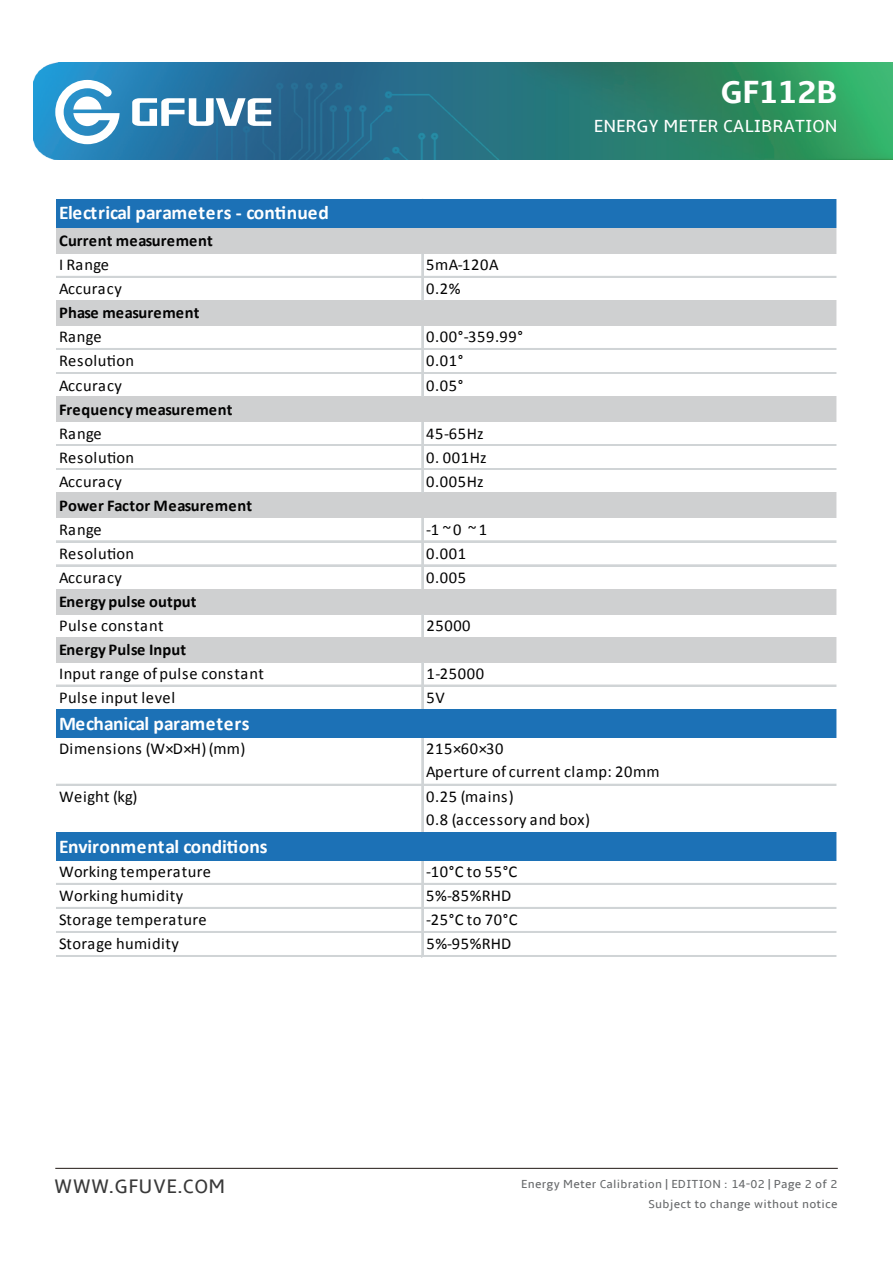
<style>
.page{position:relative;width:893px;height:1263px;background:#fff}
.page>*{position:absolute;margin:0;border:0;box-sizing:border-box;transform-origin:0 0}
.t1{font:700 33px "Amble";color:#fff}
.t2{font:20.1px "Amble";letter-spacing:.02em;color:#393939}
.t3{font:700 19.5px "Calibri";color:#fff}
.t4{font:18px "Amble";color:#fff}
.t5{font:16.5px/22.5px "Calibri";letter-spacing:.03em;color:#030303}
.t6{font:700 16.5px "Calibri";letter-spacing:.01em;color:#030303}
.t7{font:12px/19.8px "Amble";letter-spacing:.02em;color:#67696b;text-align:right}
</style>
<div class="page">
<div style="left:56px;top:200px;width:782px;height:30px;background:#1c71b6"></div>
<div style="left:56px;top:228px;width:782px;height:26px;background:#cfd0d1"></div>
<div style="left:56px;top:300px;width:782px;height:26px;background:#cfd0d1"></div>
<div style="left:56px;top:396px;width:782px;height:26px;background:#cfd0d1"></div>
<div style="left:56px;top:493px;width:782px;height:25px;background:#cfd0d1"></div>
<div style="left:56px;top:589px;width:782px;height:25px;background:#cfd0d1"></div>
<div style="left:56px;top:637px;width:782px;height:25px;background:#cfd0d1"></div>
<div style="left:56px;top:709px;width:782px;height:29px;background:#1c71b6"></div>
<div style="left:56px;top:832px;width:782px;height:29px;background:#1c71b6"></div>
<hr style="left:56px;top:276px;width:781px;height:2px;background:#d0d4d6">
<hr style="left:421px;top:254px;width:1px;height:46px;background:#d0d4d6">
<hr style="left:422px;top:254px;width:1px;height:46px;background:#d0d4d6">
<hr style="left:56px;top:348px;width:781px;height:2px;background:#d0d4d6">
<hr style="left:56px;top:372px;width:781px;height:2px;background:#d0d4d6">
<hr style="left:421px;top:326px;width:1px;height:70px;background:#d0d4d6">
<hr style="left:422px;top:326px;width:1px;height:70px;background:#d0d4d6">
<hr style="left:56px;top:444px;width:781px;height:1px;background:#d0d4d6">
<hr style="left:56px;top:445px;width:781px;height:1px;background:#d0d4d6">
<hr style="left:56px;top:468px;width:781px;height:1px;background:#d0d4d6">
<hr style="left:56px;top:469px;width:781px;height:1px;background:#d0d4d6">
<hr style="left:421px;top:422px;width:1px;height:71px;background:#d0d4d6">
<hr style="left:422px;top:422px;width:1px;height:71px;background:#d0d4d6">
<hr style="left:56px;top:540px;width:781px;height:1px;background:#d0d4d6">
<hr style="left:56px;top:541px;width:781px;height:1px;background:#d0d4d6">
<hr style="left:56px;top:565px;width:781px;height:1px;background:#d0d4d6">
<hr style="left:421px;top:518px;width:1px;height:71px;background:#d0d4d6">
<hr style="left:422px;top:518px;width:1px;height:71px;background:#d0d4d6">
<svg style="left:421px;top:614px;width:2px;height:23px"></svg>
<hr style="left:56px;top:685px;width:781px;height:1px;background:#d0d4d6">
<hr style="left:421px;top:662px;width:1px;height:47px;background:#d0d4d6">
<hr style="left:422px;top:662px;width:1px;height:47px;background:#d0d4d6">
<hr style="left:56px;top:784px;width:781px;height:2px;background:#d0d4d6">
<hr style="left:421px;top:738px;width:1px;height:94px;background:#d0d4d6">
<hr style="left:422px;top:738px;width:1px;height:94px;background:#d0d4d6">
<hr style="left:56px;top:883px;width:781px;height:2px;background:#d0d4d6">
<hr style="left:56px;top:907px;width:781px;height:2px;background:#d0d4d6">
<hr style="left:56px;top:931px;width:781px;height:2px;background:#d0d4d6">
<hr style="left:56px;top:955px;width:781px;height:2px;background:#d0d4d6">
<hr style="left:421px;top:861px;width:1px;height:96px;background:#d0d4d6">
<hr style="left:422px;top:861px;width:1px;height:96px;background:#d0d4d6">
<img style="left:33px;top:63px;width:860px;height:97px">
<svg style="left:55px;top:80px;width:65px;height:64px"></svg>
<svg style="left:132px;top:98px;width:139px;height:28px"></svg>
<hr style="left:55px;top:1168px;width:783px;height:1px;background:#211814">
<hr style="left:837px;top:198px;width:3px;height:801px;background:#fff">
<h1 class="t1" style="left:720px;top:73px;width:119px">GF112B</h1>
<p class="t4" style="left:594px;top:116px;width:245px">ENERGY METER CALIBRATION</p>
<p class="t3" style="left:59px;top:200px;width:271px">Electrical parameters - continued</p>
<p class="t6" style="left:59px;top:230px;width:155px">Current measurement</p>
<p class="t5" style="left:59px;top:254px;width:52px">I Range</p>
<p class="t5" style="left:426px;top:254px;width:74px">5mA-120A</p>
<p class="t5" style="left:59px;top:278px;width:64px">Accuracy</p>
<p class="t5" style="left:426px;top:278px;width:36px">0.2%</p>
<p class="t6" style="left:59px;top:302px;width:142px">Phase measurement</p>
<p class="t5" style="left:59px;top:326px;width:44px">Range</p>
<p class="t5" style="left:426px;top:326px;width:98px">0.00°-359.99°</p>
<p class="t5" style="left:59px;top:350px;width:77px">Resolution</p>
<p class="t5" style="left:426px;top:350px;width:39px">0.01°</p>
<p class="t5" style="left:59px;top:374px;width:64px">Accuracy</p>
<p class="t5" style="left:426px;top:374px;width:39px">0.05°</p>
<p class="t6" style="left:59px;top:398px;width:175px">Frequency measurement</p>
<p class="t5" style="left:59px;top:422px;width:44px">Range</p>
<p class="t5" style="left:426px;top:422px;width:59px">45-65Hz</p>
<p class="t5" style="left:59px;top:446px;width:77px">Resolution</p>
<p class="t5" style="left:426px;top:446px;width:62px">0. 001Hz</p>
<p class="t5" style="left:59px;top:470px;width:64px">Accuracy</p>
<p class="t5" style="left:426px;top:470px;width:59px">0.005Hz</p>
<p class="t6" style="left:59px;top:495px;width:194px">Power Factor Measurement</p>
<p class="t5" style="left:59px;top:518px;width:44px">Range</p>
<p class="t5" style="left:426px;top:518px;width:62px">-1~0 ~1</p>
<p class="t5" style="left:59px;top:542px;width:77px">Resolution</p>
<p class="t5" style="left:426px;top:542px;width:41px">0.001</p>
<p class="t5" style="left:59px;top:566px;width:64px">Accuracy</p>
<p class="t5" style="left:426px;top:566px;width:41px">0.005</p>
<p class="t6" style="left:59px;top:591px;width:139px">Energy pulse output</p>
<p class="t5" style="left:59px;top:614px;width:106px">Pulse constant</p>
<p class="t5" style="left:426px;top:614px;width:46px">25000</p>
<p class="t6" style="left:59px;top:639px;width:129px">Energy Pulse Input</p>
<p class="t5" style="left:59px;top:662px;width:206px">Input range of pulse constant</p>
<p class="t5" style="left:426px;top:662px;width:59px">1-25000</p>
<p class="t5" style="left:59px;top:686px;width:118px">Pulse input level</p>
<p class="t5" style="left:426px;top:686px;width:20px">5V</p>
<p class="t3" style="left:59px;top:711px;width:192px">Mechanical parameters</p>
<p class="t5" style="left:59px;top:737px;width:188px">Dimensions (W×D×H) (mm)</p>
<p class="t5" style="left:426px;top:737px;width:235px">215×60×30<br>Aperture of current clamp: 20mm</p>
<p class="t5" style="left:59px;top:785px;width:80px">Weight (kg)</p>
<p class="t5" style="left:426px;top:785px;width:165px">0.25 (mains)<br>0.8 (accessory and box)</p>
<p class="t3" style="left:59px;top:834px;width:210px">Environmental conditions</p>
<p class="t5" style="left:59px;top:861px;width:154px">Working temperature</p>
<p class="t5" style="left:426px;top:861px;width:93px">-10°C to 55°C</p>
<p class="t5" style="left:59px;top:885px;width:126px">Working humidity</p>
<p class="t5" style="left:426px;top:885px;width:87px">5%-85%RHD</p>
<p class="t5" style="left:59px;top:909px;width:149px">Storage temperature</p>
<p class="t5" style="left:426px;top:909px;width:93px">-25°C to 70°C</p>
<p class="t5" style="left:59px;top:933px;width:121px">Storage humidity</p>
<p class="t5" style="left:426px;top:933px;width:87px">5%-95%RHD</p>
<p class="t2" style="left:54px;top:1174px;width:173px">WWW.GFUVE.COM</p>
<p class="t7" style="left:521px;top:1174px;width:318px">Energy Meter Calibration | EDITION : 14-02 | Page 2 of 2<br>Subject to change without notice</p>
</div>
